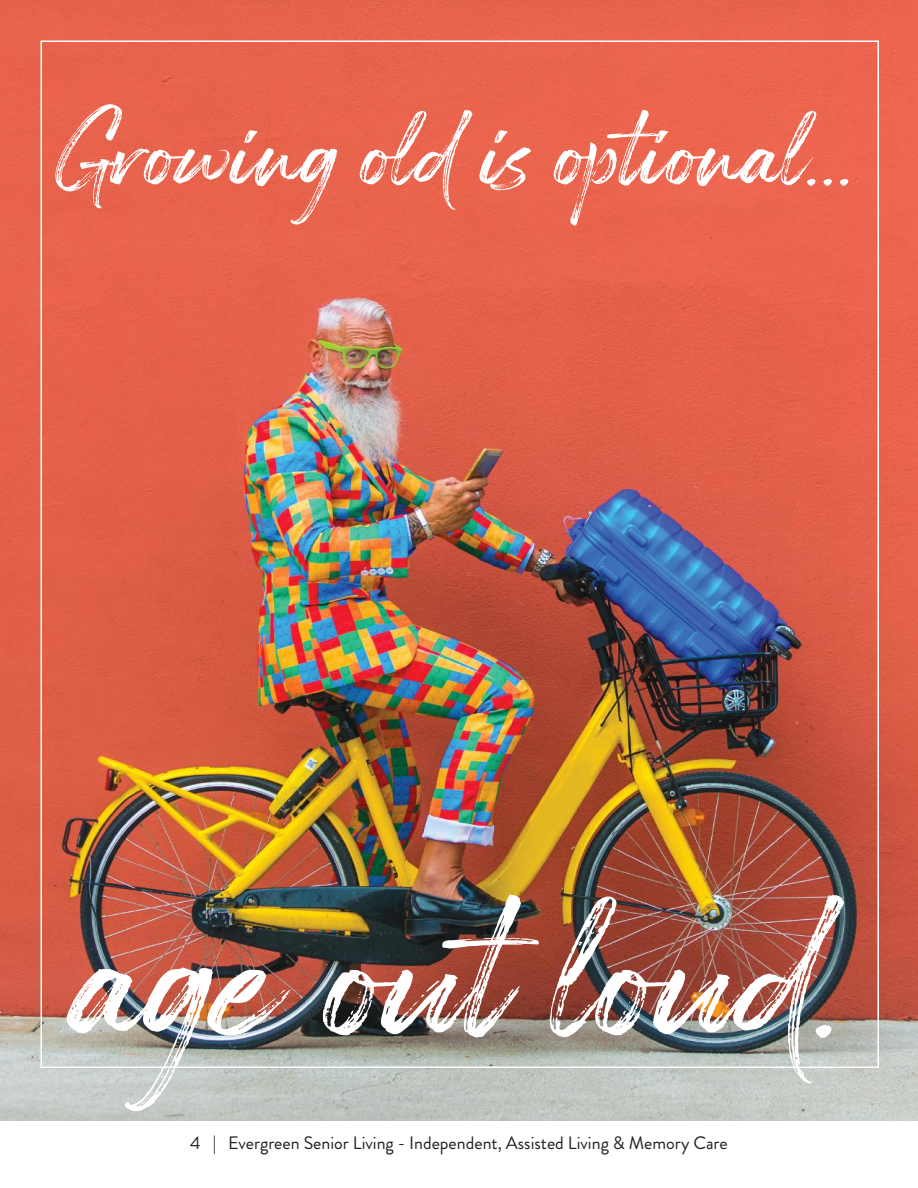
<style>
.page{position:relative;width:918px;height:1188px;background:#fff}
.page>*{position:absolute;margin:0;border:0;box-sizing:border-box;transform-origin:0 0}
.t1{font:204px "Painted Brush";color:#fff}
.t2{font:108px "Painted Brush";color:#fff}
.t3{font:18px "Brandon Grotesque";color:#241f1f}
</style>
<div class="page">
<img style="left:0;top:0;width:918px;height:1120px">
<h2 class="t2" style="left:63px;top:83px;width:794px">Growing old is optional...</h2>
<h1 class="t1" style="left:73px;top:844px;width:773px">age out loud.</h1>
<p class="t3" style="left:190px;top:1130px;width:539px">4 | Evergreen Senior Living - Independent, Assisted Living &amp; Memory Care</p>
</div>
